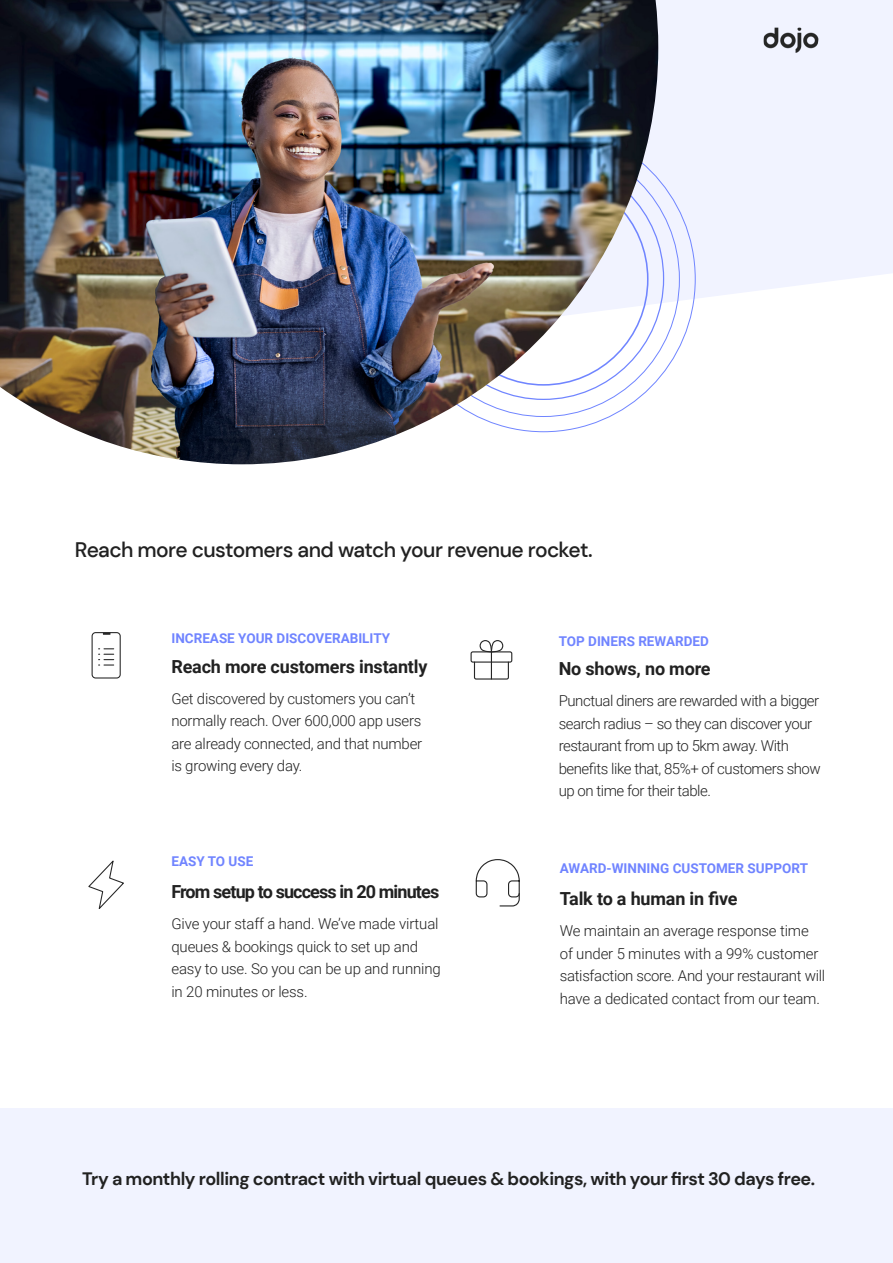
<style>
.page{position:relative;width:893px;height:1263px;background:#fff}
.page>*{position:absolute;margin:0;border:0;box-sizing:border-box;transform-origin:0 0}
.t1{font:500 21px "DM Sans";letter-spacing:-.03em;color:#212121}
.t2{font:700 18px "DM Sans";letter-spacing:-.025em;color:#212121}
.t3{font:700 18px "Roboto";letter-spacing:-.01em;color:#212121}
.t4{font:700 18px "Roboto";letter-spacing:-.05em;color:#212121}
.t5{font:300 15px/22.5px "Roboto";letter-spacing:-.015em;color:#212121}
.t6{font:700 13.5px "Roboto";color:#7084ff}
</style>
<div class="page">
<svg style="left:658px;top:0;width:235px;height:357px"></svg>
<div style="left:92px;top:632px;width:29px;height:46px;border:1px solid #262626;border-radius:3px"></div>
<svg style="left:103px;top:633px;width:7px;height:2px"></svg>
<svg style="left:99px;top:648px;width:15px;height:17px"></svg>
<svg style="left:475px;top:859px;width:45px;height:48px"></svg>
<svg style="left:88px;top:860px;width:36px;height:49px"></svg>
<div style="left:471px;top:651px;width:41px;height:12px;border:1px solid #262626;border-radius:2px"></div>
<svg style="left:473px;top:640px;width:36px;height:40px"></svg>
<div style="left:0;top:1109px;width:893px;height:154px;background:#f1f3ff"></div>
<img style="left:764px;top:28px;width:57px;height:25px">
<img style="left:0;top:0;width:658px;height:464px">
<h1 class="t1" style="left:75px;top:537px;width:519px">Reach more customers and watch your revenue rocket.</h1>
<p class="t6" style="left:171px;top:629px;width:220px">INCREASE YOUR DISCOVERABILITY</p>
<p class="t3" style="left:171px;top:653px;width:258px">Reach more customers instantly</p>
<p class="t5" style="left:171px;top:686px;width:252px">Get discovered by customers you can’t normally reach. Over 600,000 app users are already connected, and that number is growing every day.</p>
<p class="t6" style="left:171px;top:852px;width:83px">EASY TO USE</p>
<p class="t4" style="left:171px;top:879px;width:269px">From setup to success in 20 minutes</p>
<p class="t5" style="left:171px;top:912px;width:271px">Give your staff a hand. We’ve made virtual queues &amp; bookings quick to set up and easy to use. So you can be up and running in 20 minutes or less.</p>
<p class="t6" style="left:559px;top:631px;width:152px">TOP DINERS REWARDED</p>
<p class="t3" style="left:559px;top:656px;width:153px">No shows, no more</p>
<p class="t5" style="left:559px;top:689px;width:264px">Punctual diners are rewarded with a bigger search radius – so they can discover your restaurant from up to 5km away. With benefits like that, 85%+ of customers show up on time for their table.</p>
<p class="t6" style="left:560px;top:859px;width:250px">AWARD-WINNING CUSTOMER SUPPORT</p>
<p class="t3" style="left:560px;top:886px;width:179px">Talk to a human in five</p>
<p class="t5" style="left:560px;top:919px;width:267px">We maintain an average response time of under 5 minutes with a 99% customer satisfaction score. And your restaurant will have a dedicated contact from our team.</p>
<p class="t2" style="left:82px;top:1167px;width:734px">Try a monthly rolling contract with virtual queues &amp; bookings, with your first 30 days free.</p>
</div>
